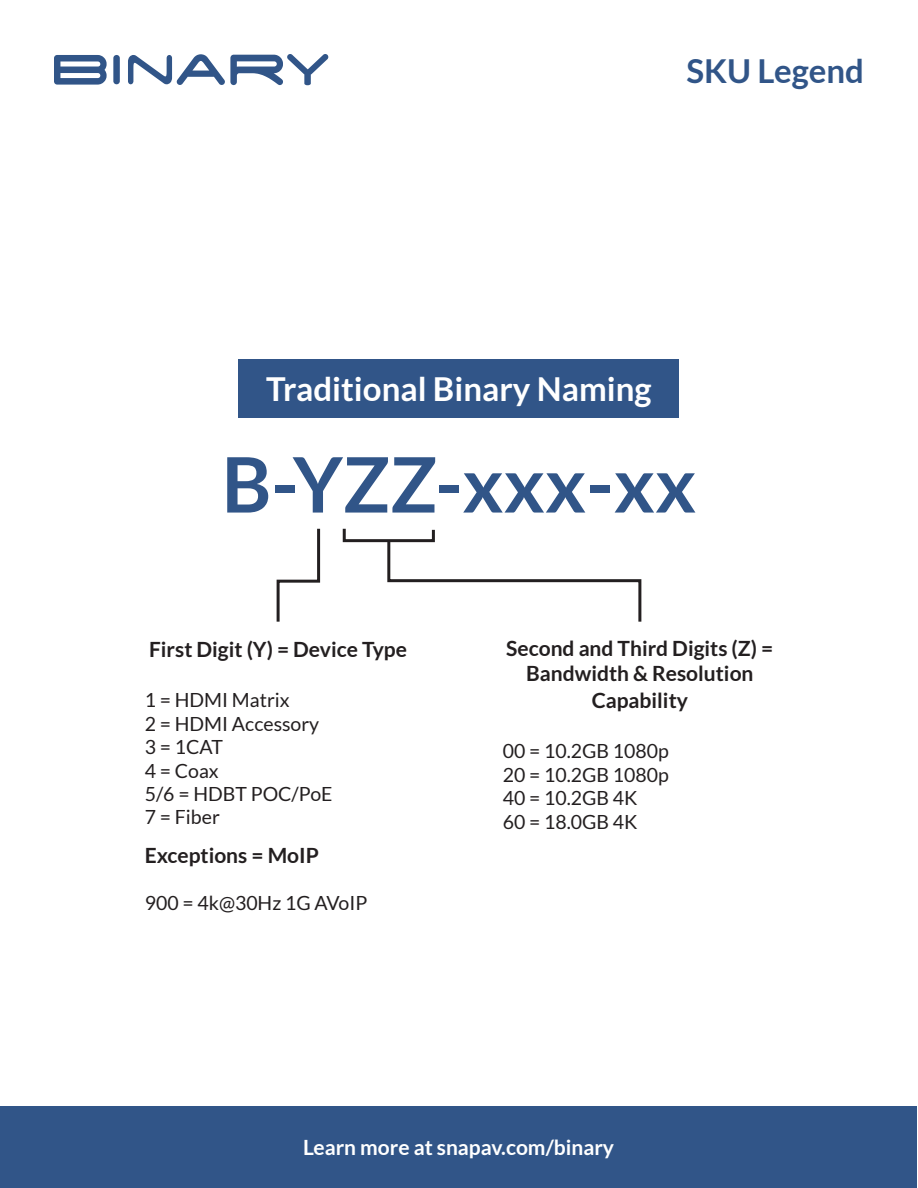
<style>
.page{position:relative;width:918px;height:1188px;background:#fff}
.page>*{position:absolute;margin:0;border:0;box-sizing:border-box;transform-origin:0 0}
.t1{font:700 76.5px "Lato";color:#315588}
.t2{font:700 33px "Lato";color:#fff}
.t3{font:700 33px "Lato";color:#315588}
.t4{font:700 21px/27px "Lato";color:#231f20;text-align:center}
.t5{font:700 21px "Lato";color:#fff}
.t6{font:19.5px "Lato";color:#231f20}
</style>
<div class="page">
<svg style="left:54px;top:55px;width:53px;height:30px"></svg>
<svg style="left:113px;top:55px;width:7px;height:29px"></svg>
<svg style="left:128px;top:54px;width:200px;height:31px"></svg>
<div style="left:1px;top:1106px;width:916px;height:81px;background:#315588"></div>
<div style="left:239px;top:359px;width:440px;height:58px;background:#315588"></div>
<svg style="left:342px;top:528px;width:300px;height:94px"></svg>
<svg style="left:276px;top:528px;width:45px;height:94px"></svg>
<p class="t3" style="left:687px;top:52px;width:179px">SKU Legend</p>
<p class="t2" style="left:266px;top:371px;width:387px">Traditional Binary Naming</p>
<p class="t1" style="left:222px;top:441px;width:476px">B-YZZ-xxx-xx</p>
<p class="t4" style="left:149px;top:636px;width:259px">First Digit (Y) = Device Type</p>
<p class="t6" style="left:145px;top:690px;width:147px">1 = HDMI Matrix</p>
<p class="t6" style="left:145px;top:713px;width:176px">2 = HDMI Accessory</p>
<p class="t6" style="left:145px;top:736px;width:80px">3 = 1CAT</p>
<p class="t6" style="left:145px;top:760px;width:76px">4 = Coax</p>
<p class="t6" style="left:145px;top:783px;width:189px">5/6 = HDBT POC/PoE</p>
<p class="t6" style="left:145px;top:807px;width:77px">7 = Fiber</p>
<p class="t4" style="left:145px;top:842px;width:176px">Exceptions = MoIP</p>
<p class="t6" style="left:145px;top:892px;width:224px">900 = 4k@30Hz 1G AVoIP</p>
<p class="t4" style="left:506px;top:634px;width:269px">Second and Third Digits (Z) =</p>
<p class="t4" style="left:526px;top:660px;width:229px">Bandwidth &amp; Resolution<br>Capability</p>
<p class="t6" style="left:503px;top:741px;width:168px">00 = 10.2GB 1080p</p>
<p class="t6" style="left:503px;top:764px;width:168px">20 = 10.2GB 1080p</p>
<p class="t6" style="left:503px;top:787px;width:136px">40 = 10.2GB 4K</p>
<p class="t6" style="left:503px;top:811px;width:136px">60 = 18.0GB 4K</p>
<p class="t5" style="left:303px;top:1135px;width:313px">Learn more at snapav.com/binary</p>
</div>
